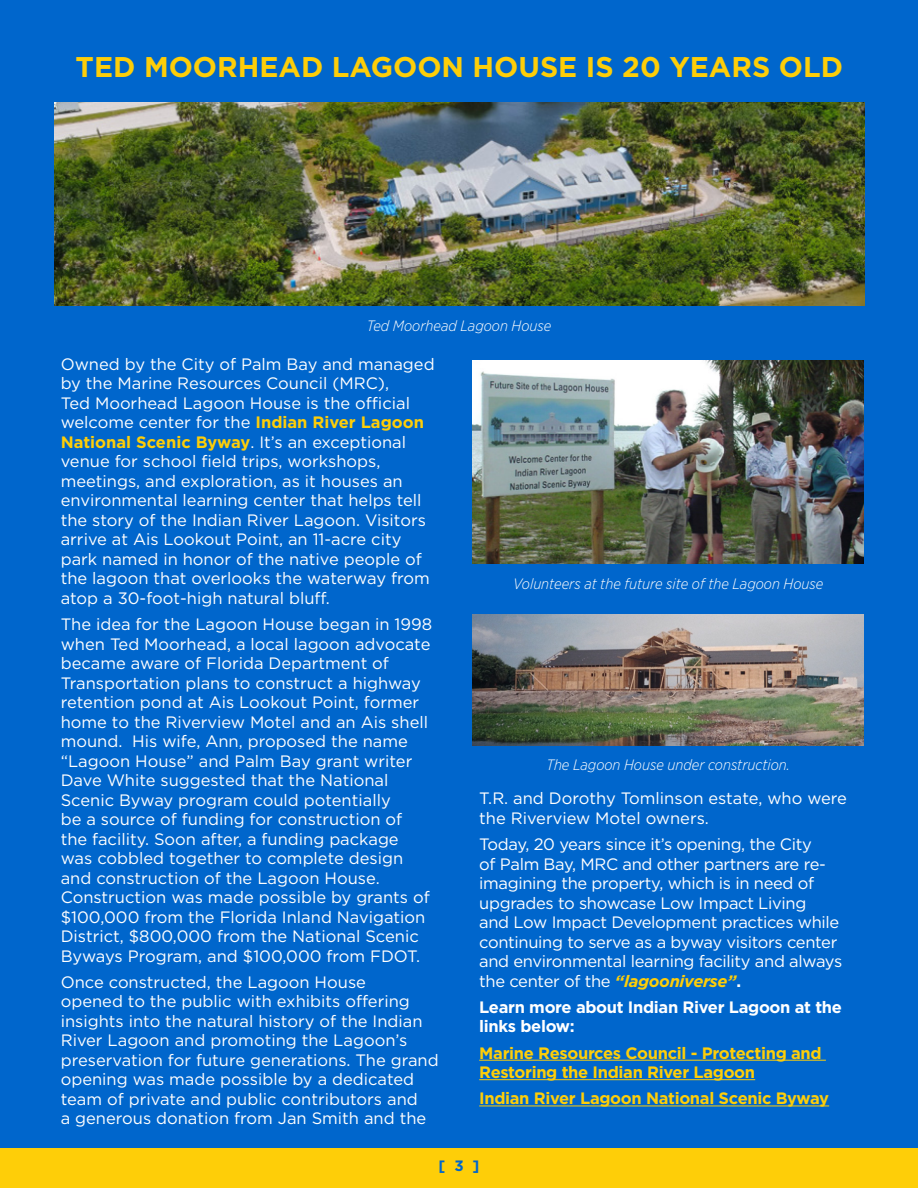
<style>
.page{position:relative;width:918px;height:1188px;background:#fff}
.page>*{position:absolute;margin:0;border:0;box-sizing:border-box;transform-origin:0 0}
.Body_Text{font:700 28.5px "Gotham";color:#fece08}
.Body_Text-2{font:16.5px/19.5px "Gotham";color:#fff}
.Body_Text-3{font:16.5px/19.5px "Gotham";letter-spacing:-.02em;color:#fff}
.Body_Text-4{font:700 16.5px/19.5px "Gotham";letter-spacing:-.02em;color:#fece08}
.Body_Text-5{font:700 16.5px/19.5px "Gotham";letter-spacing:-.02em;color:#fff}
.t1{font:italic 300 15px "Gotham Narrow";color:#fff}
.t2{font:700 15px "Gotham";color:#06c}
.s1{font-weight:700;color:#fece08}
.s2{font-weight:700;font-style:italic;color:#fece08}
.s3{font-weight:700}
</style>
<div class="page">
<div style="left:0;top:1148px;width:918px;height:40px;background:#fece08"></div>
<div style="left:0;top:0;width:918px;height:1148px;background:#06c"></div>
<hr style="left:479px;top:1060px;width:347px;height:1px;background:#fece08">
<hr style="left:479px;top:1079px;width:276px;height:1px;background:#fece08">
<hr style="left:479px;top:1106px;width:350px;height:1px;background:#fece08">
<img style="left:472px;top:360px;width:392px;height:203px">
<img style="left:472px;top:614px;width:392px;height:131px">
<img style="left:54px;top:102px;width:810px;height:203px">
<p class="Body_Text" style="left:76px;top:48px;width:769px">TED MOORHEAD LAGOON HOUSE IS 20 YEARS OLD</p>
<p class="t1" style="left:367px;top:316px;width:186px">Ted Moorhead Lagoon House</p>
<p class="Body_Text-2" style="left:61px;top:354px;width:375px">Owned by the City of Palm Bay and managed by the Marine Resources Council (MRC),<br>Ted Moorhead Lagoon House is the official welcome center for the <span class="s1">Indian River Lagoon National Scenic Byway</span>. It’s an exceptional venue for school field trips, workshops, meetings, and exploration, as it houses an environmental learning center that helps tell the story of the Indian River Lagoon. Visitors arrive at Ais Lookout Point, an 11-acre city park named in honor of the native people of the lagoon that overlooks the waterway from atop a 30-foot-high natural bluff.</p>
<p class="Body_Text-2" style="left:61px;top:614px;width:373px">The idea for the Lagoon House began in 1998 when Ted Moorhead, a local lagoon advocate became aware of Florida Department of Transportation plans to construct a highway retention pond at Ais Lookout Point, former home to the Riverview Motel and an Ais shell mound. His wife, Ann, proposed the name “Lagoon House” and Palm Bay grant writer Dave White suggested that the National Scenic Byway program could potentially<br>be a source of funding for construction of the facility. Soon after, a funding package was cobbled together to complete design and construction of the Lagoon House.<br>Construction was made possible by grants of $100,000 from the Florida Inland Navigation District, $800,000 from the National Scenic Byways Program, and $100,000 from FDOT.</p>
<p class="Body_Text-2" style="left:61px;top:972px;width:379px">Once constructed, the Lagoon House<br>opened to the public with exhibits offering insights into the natural history of the Indian River Lagoon and promoting the Lagoon’s preservation for future generations. The grand opening was made possible by a dedicated team of private and public contributors and<br>a generous donation from Jan Smith and the</p>
<p class="t1" style="left:513px;top:574px;width:312px">Volunteers at the future site of the Lagoon House</p>
<p class="t1" style="left:546px;top:755px;width:245px">The Lagoon House under construction.</p>
<p class="Body_Text-2" style="left:479px;top:788px;width:369px">T.R. and Dorothy Tomlinson estate, who were the Riverview Motel owners.</p>
<p class="Body_Text-3" style="left:479px;top:834px;width:365px">Today, 20 years since it’s opening, the City<br>of Palm Bay, MRC and other partners are re&shy;imagining the property, which is in need of upgrades to showcase Low Impact Living<br>and Low Impact Development practices while continuing to serve as a byway visitors center and environmental learning facility and always the center of the <span class="s2">“lagooniverse”</span><span class="s3">.</span></p>
<p class="Body_Text-5" style="left:479px;top:997px;width:364px">Learn more about Indian River Lagoon at the links below:</p>
<p class="Body_Text-4" style="left:479px;top:1043px;width:344px">Marine Resources Council - Protecting and<br>Restoring the Indian River Lagoon</p>
<p class="Body_Text-4" style="left:479px;top:1089px;width:351px">Indian River Lagoon National Scenic Byway</p>
<p class="t2" style="left:438px;top:1156px;width:43px">[ 3 ]</p>
</div>
